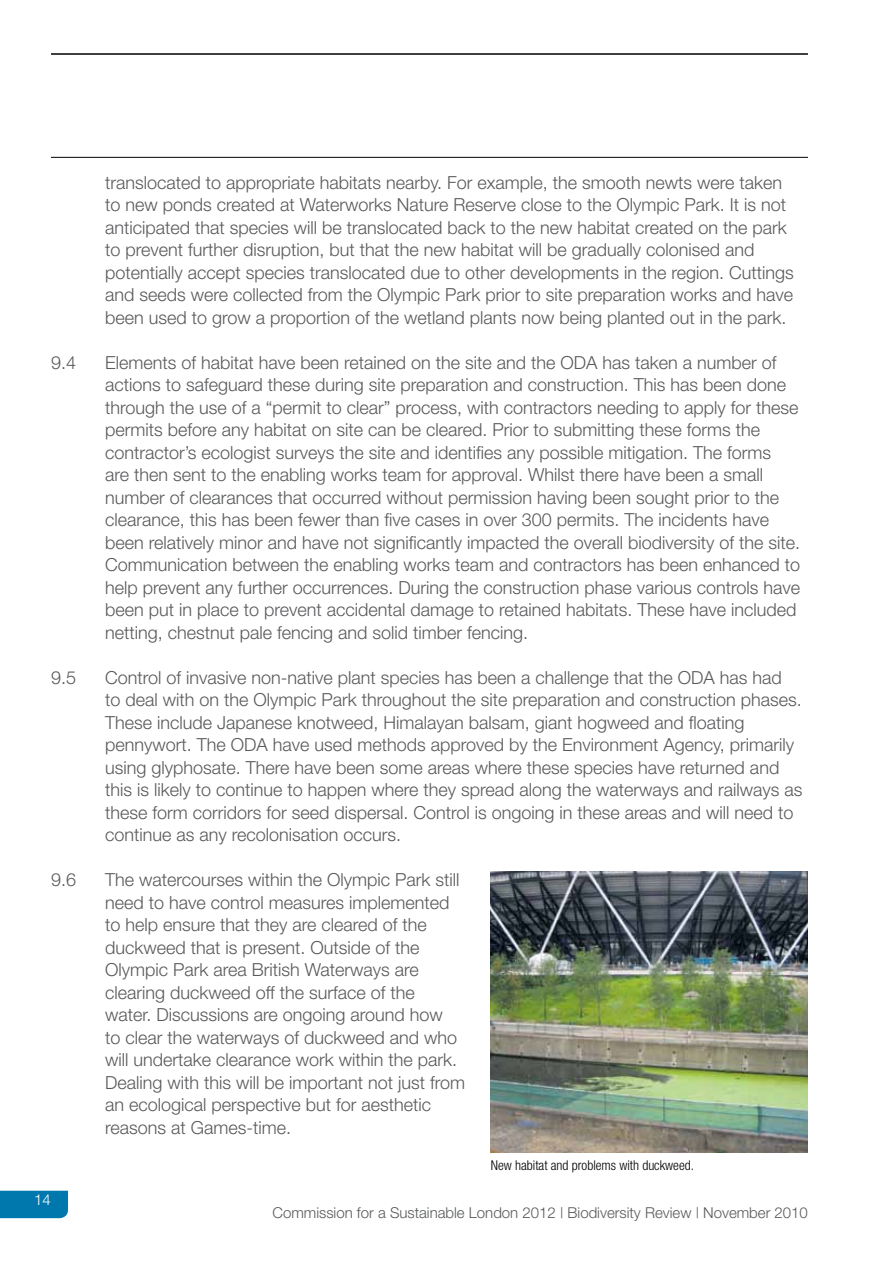
<style>
.page{position:relative;width:893px;height:1263px;background:#fff}
.page>*{position:absolute;margin:0;border:0;box-sizing:border-box;transform-origin:0 0}
.t1{font:300 18px/22.5px "Helvetica Neue";color:#58595b}
.t2{font:300 15px "Helvetica Neue";color:#58595b}
.t3{font:300 15px "Helvetica Neue";color:#fff}
.t4{font:300 condensed 13.5px "Helvetica Neue";color:#000}
</style>
<div class="page">
<hr style="left:51px;top:53px;width:757px;height:2px;background:#000">
<hr style="left:51px;top:157px;width:757px;height:1px;background:#000">
<div style="left:0;top:1191px;width:68px;height:27px;background:#0078ae"></div>
<img style="left:491px;top:872px;width:317px;height:280px">
<p class="t1" style="left:105px;top:170px;width:690px">translocated to appropriate habitats nearby. For example, the smooth newts were taken to new ponds created at Waterworks Nature Reserve close to the Olympic Park. It is not anticipated that species will be translocated back to the new habitat created on the park to prevent further disruption, but that the new habitat will be gradually colonised and potentially accept species translocated due to other developments in the region. Cuttings and seeds were collected from the Olympic Park prior to site preparation works and have been used to grow a proportion of the wetland plants now being planted out in the park.</p>
<p class="t1" style="left:51px;top:350px;width:27px">9.4</p>
<p class="t1" style="left:105px;top:350px;width:697px">Elements of habitat have been retained on the site and the ODA has taken a number of actions to safeguard these during site preparation and construction. This has been done through the use of a “permit to clear” process, with contractors needing to apply for these permits before any habitat on site can be cleared. Prior to submitting these forms the contractor’s ecologist surveys the site and identifies any possible mitigation. The forms<br>are then sent to the enabling works team for approval. Whilst there have been a small number of clearances that occurred without permission having been sought prior to the clearance, this has been fewer than five cases in over 300 permits. The incidents have been relatively minor and have not significantly impacted the overall biodiversity of the site.<br>Communication between the enabling works team and contractors has been enhanced to help prevent any further occurrences. During the construction phase various controls have been put in place to prevent accidental damage to retained habitats. These have included netting, chestnut pale fencing and solid timber fencing.</p>
<p class="t1" style="left:51px;top:665px;width:27px">9.5</p>
<p class="t1" style="left:105px;top:665px;width:699px">Control of invasive non-native plant species has been a challenge that the ODA has had<br>to deal with on the Olympic Park throughout the site preparation and construction phases.<br>These include Japanese knotweed, Himalayan balsam, giant hogweed and floating pennywort. The ODA have used methods approved by the Environment Agency, primarily using glyphosate. There have been some areas where these species have returned and this is likely to continue to happen where they spread along the waterways and railways as these form corridors for seed dispersal. Control is ongoing in these areas and will need to continue as any recolonisation occurs.</p>
<p class="t1" style="left:51px;top:868px;width:27px">9.6</p>
<p class="t1" style="left:105px;top:868px;width:362px">The watercourses within the Olympic Park still need to have control measures implemented to help ensure that they are cleared of the duckweed that is present. Outside of the Olympic Park area British Waterways are clearing duckweed off the surface of the water. Discussions are ongoing around how<br>to clear the waterways of duckweed and who will undertake clearance work within the park.<br>Dealing with this will be important not just from an ecological perspective but for aesthetic reasons at Games-time.</p>
<p class="t4" style="left:491px;top:1157px;width:205px">New habitat and problems with duckweed.</p>
<p class="t3" style="left:34px;top:1190px;width:18px">14</p>
<p class="t2" style="left:272px;top:1204px;width:537px">Commission for a Sustainable London 2012 | Biodiversity Review | November 2010</p>
</div>
